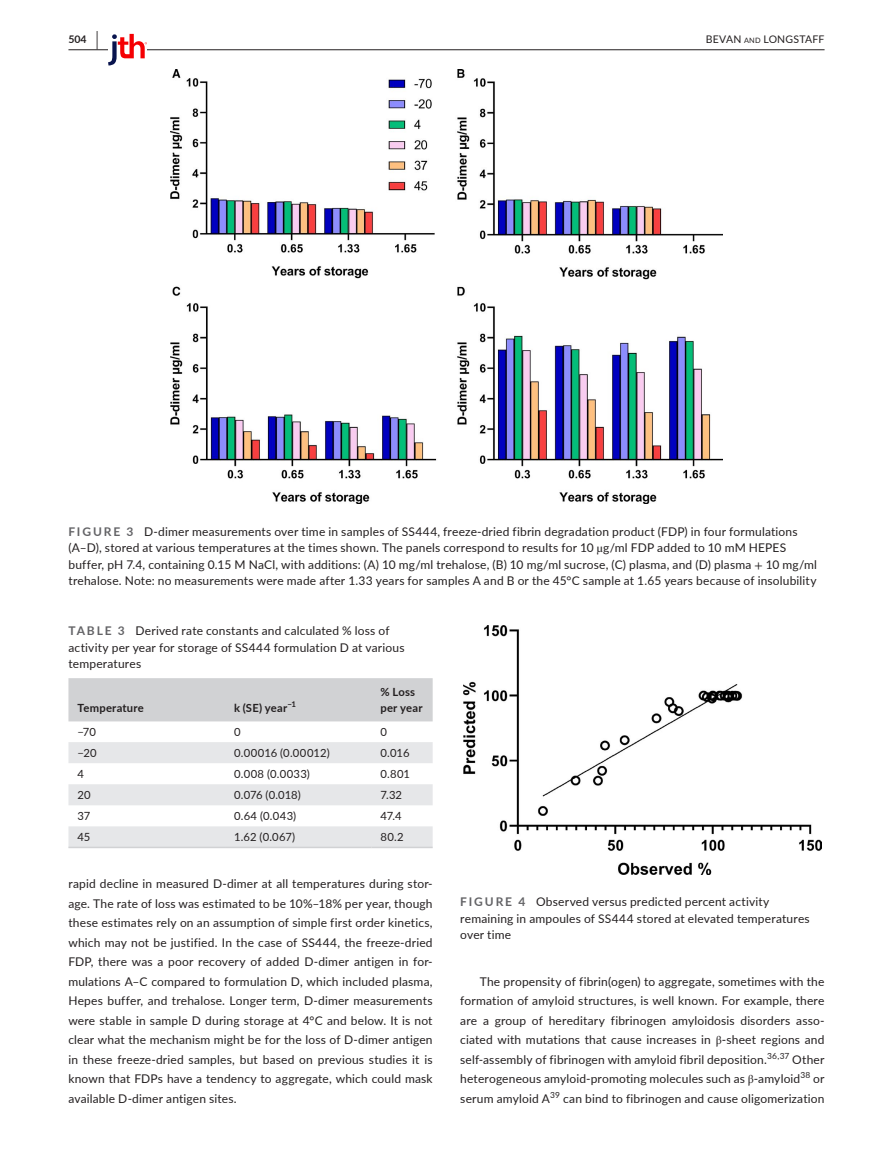
<style>
.page{position:relative;width:893px;height:1174px;background:#fff}
.page>*{position:absolute;margin:0;border:0;box-sizing:border-box;transform-origin:0 0}
.t1{font:12px/19.5px "Lato";letter-spacing:.015em;color:#231f20}
.t2{font:11.25px "Lato";letter-spacing:.01em;color:#231f20}
.t3{font:700 11.25px/15.8px "Lato";letter-spacing:.02em;color:#231f20}
.t4{font:11.25px "Lato";letter-spacing:.03em;color:#231f20}
.t5{font:10.5px "Lato";letter-spacing:.02em;color:#231f20}
.t6{font:700 10.5px "Lato";color:#231f20}
.t7{font:8.4px "Lato";color:#231f20}
.t8{font:700 7.8px "Lato";color:#231f20}
.s1{font-size:19.5px}
.s2{font-size:7.35px}
.s3{font-weight:700;color:#636366}
.s4{font-family:"STIX"}
.s5{font-size:12px}
</style>
<div class="page">
<hr style="left:68px;top:49px;width:756px;height:1px;background:#231f20">
<svg style="left:108px;top:34px;width:39px;height:31px"></svg>
<img style="left:170px;top:69px;width:553px;height:434px">
<div style="left:68px;top:678px;width:365px;height:43px;background:#d1d2d4"></div>
<svg style="left:68px;top:742px;width:365px;height:104px"></svg>
<hr style="left:68px;top:846px;width:157px;height:2px;background:#d1d2d4">
<hr style="left:225px;top:846px;width:146px;height:2px;background:#d1d2d4">
<hr style="left:371px;top:846px;width:62px;height:2px;background:#d1d2d4">
<img style="left:464px;top:626px;width:357px;height:248px">
<p class="t6" style="left:68px;top:31px;width:31px">504 <span class="s1">|</span></p>
<p class="t5" style="left:706px;top:31px;width:120px">BEVAN <span class="s2">an d</span> LONGSTAFF</p>
<p class="t1" style="left:68px;top:522px;width:750px;line-height:16.5px"><span class="s3">FIGURE 3</span> D-dimer measurements over time in samples of SS444, freeze-dried fibrin degradation product (FDP) in four formulations (A–D), stored at various temperatures at the times shown. The panels correspond to results for 10 <span class="s4">µ</span>g/ml FDP added to 10 mM HEPES buffer, pH 7.4, containing 0.15 M NaCl, with additions: (A) 10 mg/ml trehalose, (B) 10 mg/ml sucrose, (C) plasma, and (D) plasma <span class="s4">+</span> 10 mg/ml trehalose. Note: no measurements were made after 1.33 years for samples A and B or the 45°C sample at 1.65 years because of insolubility</p>
<p class="t1" style="left:68px;top:622px;width:338px;line-height:16.5px"><span class="s3">TABLE 3</span> Derived rate constants and calculated % loss of activity per year for storage of SS444 formulation D at various temperatures</p>
<p class="t3" style="left:77px;top:699px;width:68px">Temperature</p>
<p class="t3" style="left:234px;top:699px;width:55px">k (SE) year</p>
<p class="t8" style="left:287px;top:698px;width:10px">−1</p>
<p class="t3" style="left:380px;top:684px;width:44px">% Loss per year</p>
<p class="t2" style="left:77px;top:724px;width:20px">−70</p>
<p class="t2" style="left:234px;top:724px;width:8px">0</p>
<p class="t2" style="left:380px;top:724px;width:8px">0</p>
<p class="t2" style="left:77px;top:745px;width:21px">−20</p>
<p class="t4" style="left:234px;top:745px;width:97px">0.00016 (0.00012)</p>
<p class="t2" style="left:380px;top:745px;width:31px">0.016</p>
<p class="t2" style="left:77px;top:766px;width:8px">4</p>
<p class="t2" style="left:234px;top:766px;width:77px">0.008 (0.0033)</p>
<p class="t2" style="left:380px;top:766px;width:31px">0.801</p>
<p class="t2" style="left:77px;top:787px;width:15px">20</p>
<p class="t2" style="left:234px;top:787px;width:68px">0.076 (0.018)</p>
<p class="t2" style="left:380px;top:787px;width:23px">7.32</p>
<p class="t2" style="left:77px;top:808px;width:14px">37</p>
<p class="t2" style="left:234px;top:808px;width:64px">0.64 (0.043)</p>
<p class="t2" style="left:380px;top:808px;width:23px">47.4</p>
<p class="t2" style="left:77px;top:829px;width:14px">45</p>
<p class="t2" style="left:234px;top:829px;width:63px">1.62 (0.067)</p>
<p class="t2" style="left:380px;top:829px;width:25px">80.2</p>
<p class="t1" style="left:68px;top:873px;width:366px;text-align:justify">rapid decline in measured D-dimer at all temperatures during stor&shy;age. The rate of loss was estimated to be 10%–18% per year, though these estimates rely on an assumption of simple first order kinetics, which may not be justified. In the case of SS444, the freeze-dried FDP, there was a poor recovery of added D-dimer antigen in for&shy;mulations A–C compared to formulation D, which included plasma, Hepes buffer, and trehalose. Longer term, D-dimer measurements were stable in sample D during storage at 4°C and below. It is not clear what the mechanism might be for the loss of D-dimer antigen in these freeze-dried samples, but based on previous studies it is known that FDPs have a tendency to aggregate, which could mask available D-dimer antigen sites.</p>
<p class="t1" style="left:460px;top:893px;width:351px;line-height:16.5px"><span class="s3">FIGURE 4</span> Observed versus predicted percent activity remaining in ampoules of SS444 stored at elevated temperatures over time</p>
<p class="t1" style="left:460px;top:971px;width:366px;text-align:justify;text-indent:20px">The propensity of fibrin(ogen) to aggregate, sometimes with the formation of amyloid structures, is well known. For example, there are a group of hereditary fibrinogen amyloidosis disorders asso&shy;ciated with mutations that cause increases in <span class="s4">β</span>-sheet regions and self-assembly of fibrinogen with amyloid fibril deposition.</p>
<p class="t7" style="left:767px;top:1049px;width:59px">36,37 <span class="s5">Other</span></p>
<p class="t1" style="left:460px;top:1068px;width:366px">heterogeneous amyloid-promoting molecules such as <span class="s4">β</span>-amyloid<sup>38</sup> or serum amyloid A<sup>39</sup> can bind to fibrinogen and cause oligomerization</p>
</div>
